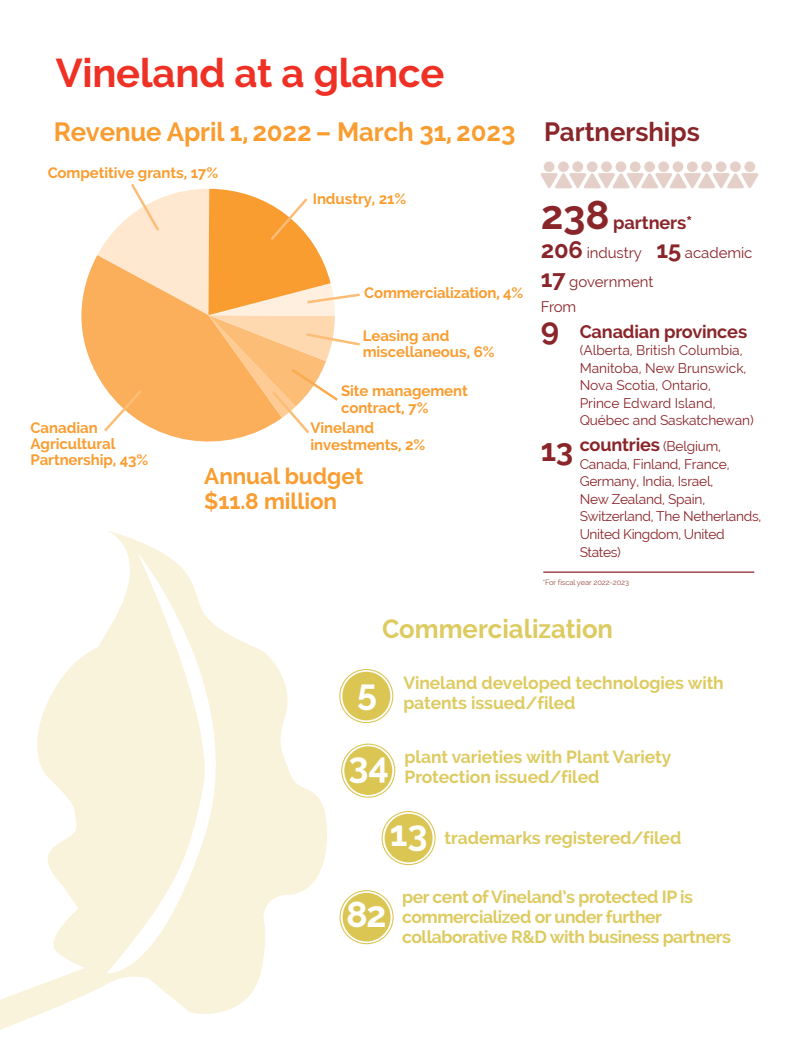
<style>
.page{position:relative;width:810px;height:1058px;background:#fff}
.page>*{position:absolute;margin:0;border:0;box-sizing:border-box;transform-origin:0 0}
.t1{font:700 40px "Raleway";letter-spacing:-.005em;color:#ee3124}
.t2{font:700 36px "Raleway";color:#fff}
.t3{font:700 31.25px "Raleway";color:#8a2529}
.t4{font:700 26.25px "Raleway";letter-spacing:-.005em;color:#f99d31}
.t5{font:700 26.25px "Raleway";color:#ddcb61}
.t6{font:700 26.25px "Raleway";color:#8a2529}
.t7{font:700 22.5px/25px "Raleway";letter-spacing:-.005em;color:#f99d31}
.t8{font:700 18.12px "Raleway";letter-spacing:-.01em;color:#8a2529}
.t9{font:700 17.5px/20px "Raleway";letter-spacing:-.005em;color:#ddcb61}
.t10{font:700 17.5px/20px "Raleway";letter-spacing:-.025em;color:#ddcb61}
.t11{font:700 15px/16.2px "Raleway";letter-spacing:-.005em;color:#f99d31}
.t12{font:15px/28.8px "Raleway";letter-spacing:-.005em;color:#8a2529}
.t13{font:13.75px/17.5px "Raleway";letter-spacing:-.015em;color:#8a2529}
.t14{font:7.5px "Raleway";letter-spacing:-.01em;color:#9c4e41}
.s1{font-size:40px}
.s2{font-weight:700;font-size:23.75px}
.s3{font-weight:400;font-size:13.75px}
</style>
<div class="page">
<div style="left:572px;top:161px;width:12px;height:12px;background:#e4d0c8;border-radius:50%"></div>
<div style="left:572px;top:161px;width:12px;height:12px;border:1px solid #fff;border-radius:50%"></div>
<div style="left:586px;top:161px;width:12px;height:12px;background:#e4d0c8;border-radius:50%"></div>
<div style="left:586px;top:161px;width:12px;height:12px;border:1px solid #fff;border-radius:50%"></div>
<div style="left:601px;top:161px;width:11px;height:12px;background:#e4d0c8;border-radius:50%"></div>
<div style="left:600px;top:161px;width:13px;height:12px;border:1px solid #fff;border-radius:50%"></div>
<div style="left:543px;top:161px;width:12px;height:12px;background:#e4d0c8;border-radius:50%"></div>
<div style="left:543px;top:161px;width:12px;height:12px;border:1px solid #fff;border-radius:50%"></div>
<div style="left:558px;top:161px;width:11px;height:12px;background:#e4d0c8;border-radius:50%"></div>
<div style="left:557px;top:161px;width:13px;height:12px;border:1px solid #fff;border-radius:50%"></div>
<div style="left:744px;top:161px;width:12px;height:12px;background:#e4d0c8;border-radius:50%"></div>
<div style="left:744px;top:161px;width:12px;height:12px;border:1px solid #fff;border-radius:50%"></div>
<div style="left:615px;top:161px;width:12px;height:12px;background:#e4d0c8;border-radius:50%"></div>
<div style="left:615px;top:161px;width:12px;height:12px;border:1px solid #fff;border-radius:50%"></div>
<div style="left:629px;top:161px;width:12px;height:12px;background:#e4d0c8;border-radius:50%"></div>
<div style="left:629px;top:161px;width:12px;height:12px;border:1px solid #fff;border-radius:50%"></div>
<div style="left:644px;top:161px;width:12px;height:12px;background:#e4d0c8;border-radius:50%"></div>
<div style="left:644px;top:161px;width:12px;height:12px;border:1px solid #fff;border-radius:50%"></div>
<div style="left:658px;top:161px;width:12px;height:12px;background:#e4d0c8;border-radius:50%"></div>
<div style="left:658px;top:161px;width:12px;height:12px;border:1px solid #fff;border-radius:50%"></div>
<div style="left:672px;top:161px;width:12px;height:12px;background:#e4d0c8;border-radius:50%"></div>
<div style="left:672px;top:161px;width:12px;height:12px;border:1px solid #fff;border-radius:50%"></div>
<div style="left:686px;top:161px;width:12px;height:12px;background:#e4d0c8;border-radius:50%"></div>
<div style="left:686px;top:161px;width:12px;height:12px;border:1px solid #fff;border-radius:50%"></div>
<div style="left:701px;top:161px;width:12px;height:12px;background:#e4d0c8;border-radius:50%"></div>
<div style="left:701px;top:161px;width:12px;height:12px;border:1px solid #fff;border-radius:50%"></div>
<div style="left:715px;top:161px;width:12px;height:12px;background:#e4d0c8;border-radius:50%"></div>
<div style="left:715px;top:161px;width:12px;height:12px;border:1px solid #fff;border-radius:50%"></div>
<svg style="left:541px;top:171px;width:218px;height:18px"></svg>
<div style="left:730px;top:161px;width:11px;height:12px;background:#e4d0c8;border-radius:50%"></div>
<div style="left:729px;top:161px;width:12px;height:12px;border:1px solid #fff;border-radius:50%"></div>
<svg style="left:0;top:531px;width:327px;height:499px;fill:#f9f3dc"></svg>
<div style="left:343px;top:892px;width:48px;height:49px;background:#dbc553;border-radius:50%"></div>
<div style="left:340px;top:890px;width:54px;height:54px;border:1px solid #dbc553;border-radius:50%"></div>
<div style="left:385px;top:813px;width:48px;height:49px;background:#dbc553;border-radius:50%"></div>
<div style="left:382px;top:811px;width:54px;height:54px;border:1px solid #dbc553;border-radius:50%"></div>
<div style="left:344px;top:746px;width:48px;height:49px;background:#dbc553;border-radius:50%"></div>
<div style="left:341px;top:743px;width:54px;height:54px;border:1px solid #dbc553;border-radius:50%"></div>
<div style="left:342px;top:671px;width:48px;height:49px;background:#dbc553;border-radius:50%"></div>
<div style="left:339px;top:669px;width:54px;height:54px;border:1px solid #dbc553;border-radius:50%"></div>
<hr style="left:543px;top:571px;width:211px;height:1px;background:#8a2529">
<svg style="left:81px;top:256px;width:164px;height:185px"></svg>
<svg style="left:97px;top:184px;width:263px;height:252px"></svg>
<h1 class="t1" style="left:56px;top:50px;width:390px">Vineland at a glance</h1>
<h3 class="t4" style="left:54px;top:117px;width:463px">Revenue April 1, 2022 – March 31, 2023</h3>
<p class="t11" style="left:48px;top:164px;width:172px">Competitive grants, 17%</p>
<p class="t11" style="left:313px;top:190px;width:95px">Industry, 21%</p>
<p class="t11" style="left:31px;top:419px;width:119px">Canadian<br>Agricultural<br>Partnership, 43%</p>
<p class="t11" style="left:364px;top:285px;width:161px">Commercialization, 4%</p>
<p class="t11" style="left:363px;top:327px;width:133px">Leasing and miscellaneous, 6%</p>
<p class="t11" style="left:341px;top:383px;width:128px">Site management contract, 7%</p>
<p class="t11" style="left:311px;top:420px;width:116px">Vineland investments, 2%</p>
<h3 class="t7" style="left:204px;top:463px;width:160px">Annual budget $11.8 million</h3>
<h3 class="t6" style="left:544px;top:117px;width:157px">Partnerships</h3>
<h3 class="t8" style="left:541px;top:212px;width:153px"><span class="s1">238</span> partners*</h3>
<p class="t12" style="left:541px;top:238px;width:213px"><span class="s2">206</span> industry <span class="s2">15</span> academic<br><span class="s2">17</span> government</p>
<p class="t12" style="left:541px;top:292px;width:37px">From</p>
<h3 class="t3" style="left:541px;top:311px;width:20px">9</h3>
<h3 class="t8" style="left:580px;top:321px;width:169px">Canadian provinces</h3>
<p class="t13" style="left:580px;top:341px;width:176px">(Alberta, British Columbia,<br>Manitoba, New Brunswick,<br>Nova Scotia, Ontario,<br>Prince Edward Island,<br>Québec and Saskatchewan)</p>
<h3 class="t8" style="left:580px;top:435px;width:143px">countries <span class="s3">(Belgium,</span></h3>
<p class="t13" style="left:580px;top:455px;width:183px">Canada, Finland, France,<br>Germany, India, Israel,<br>New Zealand, Spain,<br>Switzerland, The Netherlands,<br>United Kingdom, United<br>States)</p>
<p class="t14" style="left:543px;top:577px;width:88px">*For fiscal year 2022-2023</p>
<h3 class="t3" style="left:541px;top:432px;width:34px">13</h3>
<h3 class="t5" style="left:382px;top:613px;width:233px">Commercialization</h3>
<p class="t9" style="left:403px;top:673px;width:322px">Vineland developed technologies with patents issued/filed</p>
<p class="t9" style="left:405px;top:746px;width:268px">plant varieties with Plant Variety<br>Protection issued/filed</p>
<h2 class="t2" style="left:357px;top:671px;width:21px">5</h2>
<h2 class="t2" style="left:348px;top:744px;width:42px">34</h2>
<h2 class="t2" style="left:390px;top:812px;width:39px">13</h2>
<p class="t9" style="left:445px;top:828px;width:238px">trademarks registered/filed</p>
<h2 class="t2" style="left:346px;top:893px;width:42px">82</h2>
<p class="t10" style="left:402px;top:886px;width:330px">per cent of Vineland’s protected IP is commercialized or under further collaborative R&amp;D with business partners</p>
</div>
